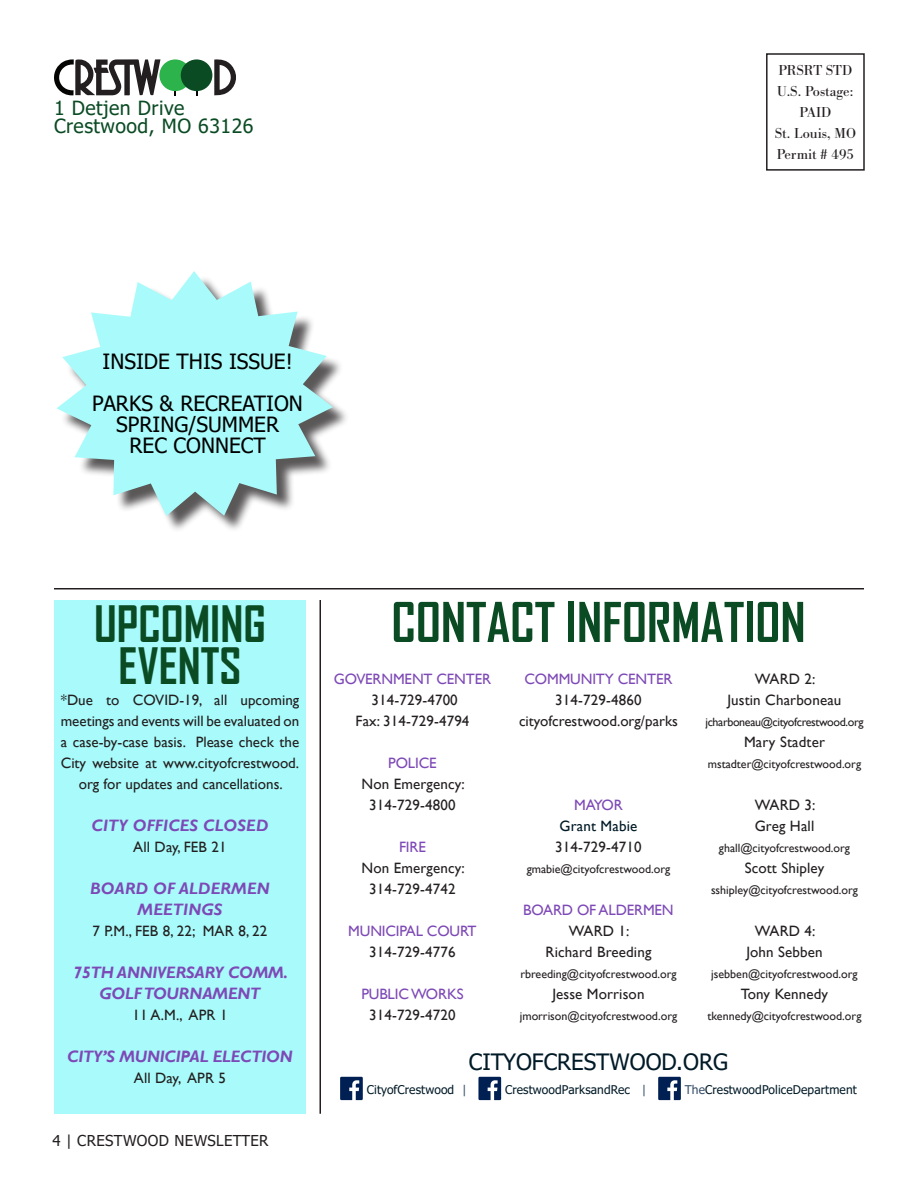
<style>
.page{position:relative;width:918px;height:1188px;background:#fff}
.page>*{position:absolute;margin:0;border:0;box-sizing:border-box;transform-origin:0 0}
.t1{font:700 52.5px "Agency FB";color:#0a4b24}
.t2{font:700 48px/42px "Agency FB";color:#0a4b24;text-align:center}
.t3{font:22.5px "Tahoma";color:#011a27}
.Body_Copy{font:21px "Tahoma";color:#000}
.t4{font:19.5px "Tahoma";letter-spacing:.025em;color:#0a4b24}
.t5{font:italic 700 16.5px "Gill Sans";letter-spacing:-.01em;color:#7d49b6}
.t6{font:italic 700 16.5px/21px "Gill Sans";letter-spacing:.01em;color:#7d49b6;text-align:center}
.t7{font:15px/21px "Gill Sans";letter-spacing:.01em;color:#231f20;text-align:center}
.t8{font:15px "Gill Sans";letter-spacing:-.01em;color:#7d49b6}
.Body_Copy-2{font:15px/21px "Bodoni URW";color:#231f20}
.t9{font:15px "Tahoma";letter-spacing:.025em;color:#231f20}
.t10{font:15px "Gill Sans";letter-spacing:.01em;color:#011a27}
.t11{font:12px "Gill Sans";color:#231f20}
.t12{font:12px "Tahoma";letter-spacing:.01em;color:#011a27}
.t13{font:12px "Gill Sans";letter-spacing:-.03em;color:#231f20}
.s1{color:#364e68}
</style>
<div class="page">
<div style="left:54px;top:600px;width:252px;height:96px;background:#a9fbfb"></div>
<div style="left:54px;top:693px;width:252px;height:421px;background:#a9fbfb"></div>
<svg style="left:340px;top:1077px;width:23px;height:23px"></svg>
<svg style="left:478px;top:1077px;width:23px;height:23px"></svg>
<svg style="left:658px;top:1077px;width:23px;height:23px"></svg>
<hr style="left:320px;top:600px;width:1px;height:514px;background:#231f20">
<hr style="left:54px;top:588px;width:810px;height:2px;background:#231f20">
<svg style="left:214px;top:59px;width:22px;height:36px"></svg>
<div style="left:159px;top:59px;width:32px;height:32px;background:#2cb34b;border-radius:50%"></div>
<div style="left:181px;top:59px;width:31px;height:32px;background:#0a4b24;border-radius:50%"></div>
<svg style="left:54px;top:59px;width:106px;height:36px"></svg>
<div style="left:766px;top:53px;width:99px;height:118px;border:2px solid #231f20"></div>
<div style="left:60px;top:274px;width:290px;height:260px;background:#231f20;opacity:.75"></div>
<svg style="left:56px;top:271px;width:277px;height:245px;fill:#a9fbfb"></svg>
<p class="t4" style="left:54px;top:95px;width:132px">1 Detjen Drive</p>
<p class="t4" style="left:54px;top:113px;width:201px">Crestwood, MO 63126</p>
<p class="Body_Copy-2" style="left:777px;top:60px;width:78px">PRSRT STD<br>U.S. Postage:</p>
<p class="Body_Copy-2" style="left:800px;top:102px;width:33px">PAID</p>
<p class="Body_Copy-2" style="left:775px;top:123px;width:83px">St. Louis, MO</p>
<p class="Body_Copy-2" style="left:777px;top:144px;width:79px">Permit # 495</p>
<p class="Body_Copy" style="left:103px;top:347px;width:192px">INSIDE THIS ISSUE!</p>
<p class="Body_Copy" style="left:92px;top:389px;width:212px">PARKS &amp; RECREATION</p>
<p class="Body_Copy" style="left:116px;top:410px;width:164px">SPRING/SUMMER</p>
<p class="Body_Copy" style="left:130px;top:431px;width:138px">REC CONNECT</p>
<p class="t2" style="left:94px;top:602px;width:173px">UPCOMING<br>EVENTS</p>
<p class="t7" style="left:61px;top:690px;width:240px">*Due to COVID-19, all upcoming meetings and events will be evaluated on a case-by-case basis. Please check the City website at www.cityofcrestwood. org for updates and cancellations.</p>
<p class="t6" style="left:92px;top:815px;width:178px">CITY OFFICES CLOSED</p>
<p class="t7" style="left:133px;top:837px;width:95px">All Day, FEB 21</p>
<p class="t6" style="left:90px;top:878px;width:181px">BOARD OF ALDERMEN<br>MEETINGS</p>
<p class="t7" style="left:93px;top:921px;width:176px">7 P.M., FEB 8, 22; MAR 8, 22</p>
<p class="t5" style="left:74px;top:963px;width:216px">75TH ANNIVERSARY COMM.</p>
<p class="t5" style="left:100px;top:984px;width:162px">GOLF TOURNAMENT</p>
<p class="t7" style="left:132px;top:1005px;width:97px">11 A.M., APR 1</p>
<p class="t5" style="left:67px;top:1047px;width:227px">CITY’S MUNICIPAL ELECTION</p>
<p class="t7" style="left:134px;top:1068px;width:94px">All Day, APR 5</p>
<p class="t9" style="left:52px;top:1130px;width:218px">4 | CRESTWOOD NEWSLETTER</p>
<p class="t1" style="left:391px;top:590px;width:416px">CONTACT INFORMATION</p>
<p class="t8" style="left:334px;top:670px;width:159px">GOVERNMENT CENTER</p>
<p class="t7" style="left:371px;top:690px;width:88px">314-729-4700</p>
<p class="t7" style="left:356px;top:711px;width:115px">Fax: 314-729-4794</p>
<p class="t8" style="left:388px;top:754px;width:50px">POLICE</p>
<p class="t7" style="left:362px;top:774px;width:105px">Non Emergency:</p>
<p class="t7" style="left:369px;top:795px;width:88px">314-729-4800</p>
<p class="t8" style="left:399px;top:838px;width:28px">FIRE</p>
<p class="t7" style="left:362px;top:858px;width:105px">Non Emergency:</p>
<p class="t7" style="left:369px;top:879px;width:88px">314-729-4742</p>
<p class="t8" style="left:348px;top:922px;width:130px">MUNICIPAL COURT</p>
<p class="t7" style="left:369px;top:942px;width:88px">314-729-4776</p>
<p class="t8" style="left:361px;top:985px;width:104px">PUBLIC WORKS</p>
<p class="t7" style="left:369px;top:1005px;width:88px">314-729-4720</p>
<p class="t8" style="left:525px;top:670px;width:149px">COMMUNITY CENTER</p>
<p class="t7" style="left:555px;top:690px;width:88px">314-729-4860</p>
<p class="t7" style="left:519px;top:711px;width:160px">cityofcrestwood.org/parks</p>
<p class="t8" style="left:574px;top:796px;width:50px">MAYOR</p>
<p class="t10" style="left:560px;top:817px;width:79px">Grant Mabie</p>
<p class="t7" style="left:555px;top:837px;width:88px">314-729-4710</p>
<p class="t11" style="left:527px;top:862px;width:145px">gmabie@cityofcrestwood.org</p>
<p class="t8" style="left:523px;top:901px;width:152px">BOARD OF ALDERMEN</p>
<p class="t7" style="left:546px;top:921px;width:107px">WARD 1:<br>Richard Breeding</p>
<p class="t11" style="left:520px;top:967px;width:158px">rbreeding@cityofcrestwood.org</p>
<p class="t7" style="left:552px;top:984px;width:94px">Jesse Morrison</p>
<p class="t11" style="left:520px;top:1009px;width:159px">jmorrison@cityofcrestwood.org</p>
<p class="t7" style="left:755px;top:669px;width:62px">WARD 2:</p>
<p class="t7" style="left:728px;top:690px;width:115px">Justin Charboneau</p>
<p class="t13" style="left:705px;top:715px;width:160px">jcharboneau@cityofcrestwood.org</p>
<p class="t7" style="left:744px;top:732px;width:82px">Mary Stadter</p>
<p class="t11" style="left:708px;top:757px;width:155px">mstadter@cityofcrestwood.org</p>
<p class="t7" style="left:755px;top:795px;width:62px">WARD 3:</p>
<p class="t7" style="left:755px;top:816px;width:61px">Greg Hall</p>
<p class="t11" style="left:719px;top:841px;width:133px">ghall@cityofcrestwood.org</p>
<p class="t7" style="left:745px;top:858px;width:81px">Scott Shipley</p>
<p class="t11" style="left:711px;top:883px;width:148px">sshipley@cityofcrestwood.org</p>
<p class="t7" style="left:755px;top:921px;width:62px">WARD 4:</p>
<p class="t7" style="left:746px;top:942px;width:78px">John Sebben</p>
<p class="t11" style="left:711px;top:967px;width:148px">jsebben@cityofcrestwood.org</p>
<p class="t7" style="left:741px;top:984px;width:89px">Tony Kennedy</p>
<p class="t11" style="left:708px;top:1009px;width:155px">tkennedy@cityofcrestwood.org</p>
<p class="t3" style="left:469px;top:1047px;width:261px">CITYOFCRESTWOOD.ORG</p>
<p class="t12" style="left:367px;top:1082px;width:101px">CityofCrestwood <span class="s1">|</span></p>
<p class="t12" style="left:505px;top:1082px;width:143px">CrestwoodParksandRec <span class="s1">|</span></p>
<p class="t12" style="left:685px;top:1082px;width:173px"><span class="s1">The</span>CrestwoodPoliceDepartment</p>
</div>
